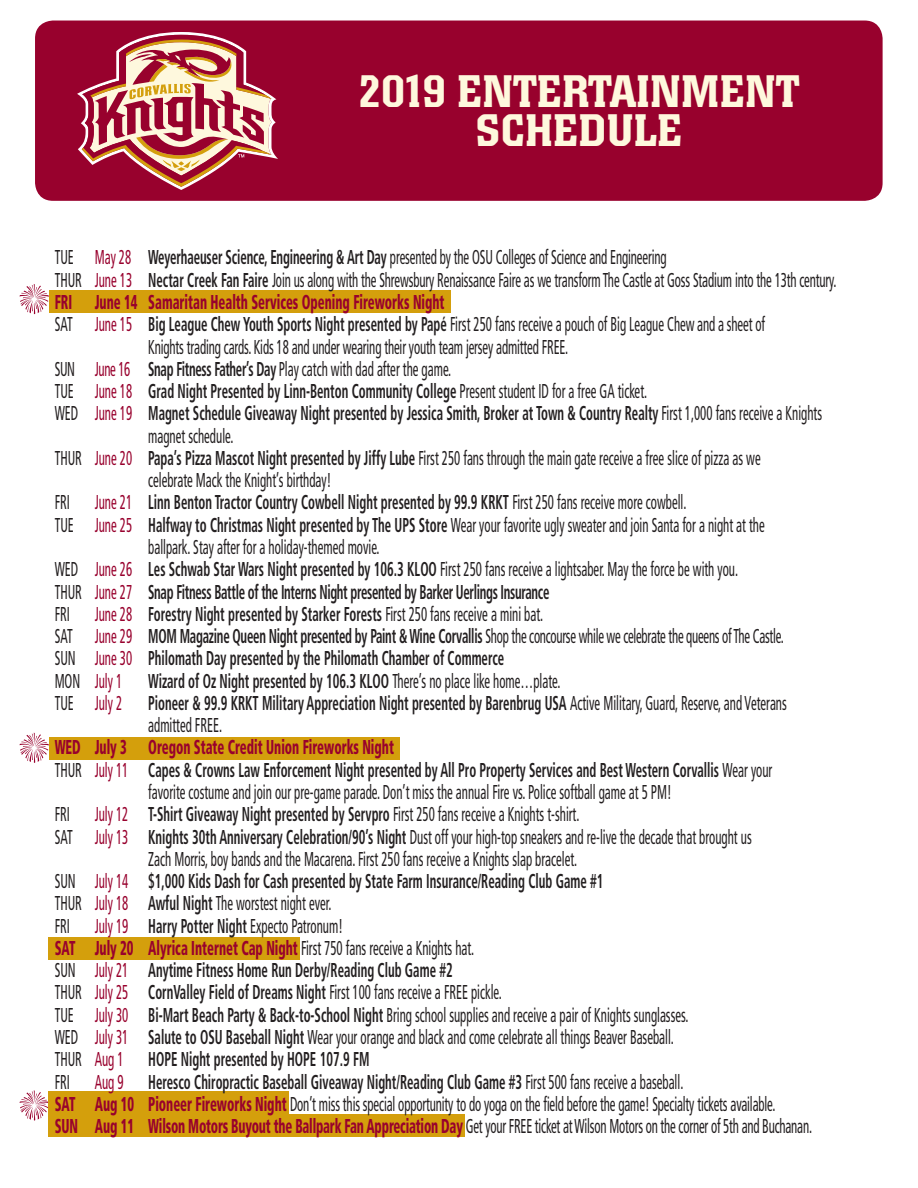
<style>
.page{position:relative;width:918px;height:1188px;background:#fff}
.page>*{position:absolute;margin:0;border:0;box-sizing:border-box;transform-origin:0 0}
.t1{font:500 45px/39px "Colossalis";color:#fef8dd;text-align:center}
.t2{font:condensed 20.1px "Frutiger";color:#231f20;scale:.64 1}
.t3{font:700 condensed 20.1px/22.2px "Frutiger";color:#231f20;scale:.64 1}
.t4{font:900 condensed 20.1px "Frutiger";color:#98012d;scale:.64 1}
.t5{font:condensed 20.1px "Frutiger";letter-spacing:-.02em;color:#231f20;scale:.64 1}
.t6{font:700 condensed 20.1px "Frutiger";letter-spacing:-.025em;color:#231f20;scale:.64 1}
.t7{font:condensed 20.1px "Frutiger";color:#98012d;scale:.64 1}
.s1{color:#98012d}
.s2{font-weight:700}
.s3{font-weight:400}
.s4{font-weight:400;color:#98012d}
.s5{color:#231f20}
.s6{font-weight:400;color:#231f20}
.s7{font-weight:900;color:#98012d}
</style>
<div class="page">
<svg style="left:19px;top:284px;width:30px;height:30px"></svg>
<div style="left:49px;top:291px;width:401px;height:22px;background:#d49f0c"></div>
<svg style="left:19px;top:733px;width:30px;height:30px"></svg>
<svg style="left:19px;top:1090px;width:30px;height:31px"></svg>
<div style="left:49px;top:737px;width:351px;height:22px;background:#d49f0c"></div>
<div style="left:48px;top:937px;width:252px;height:23px;background:#d49f0c"></div>
<div style="left:48px;top:1092px;width:241px;height:22px;background:#d49f0c"></div>
<div style="left:48px;top:1114px;width:417px;height:22px;background:#d49f0c"></div>
<div style="left:35px;top:21px;width:848px;height:180px;background:#98012d;border-radius:18px"></div>
<svg style="left:77px;top:32px;width:201px;height:158px"></svg>
<h1 class="t1" style="left:358px;top:73px;width:443px">2019 ENTERTAINMENT<br>SCHEDULE</h1>
<p class="t2" style="left:55px;top:246px;width:958px">TUE <span class="s1">May 28</span> <span class="s2">Weyerhaeuser Science, Engineering &amp; Art Day</span> presented by the OSU Colleges of Science and Engineering</p>
<p class="t2" style="left:55px;top:268px;width:1223px">THUR <span class="s1">June 13</span> <span class="s2">Nectar Creek Fan Faire</span> Join us along with the Shrewsbury Renaissance Faire as we transform The Castle at Goss Stadium into the 13th century.</p>
<p class="t4" style="left:55px;top:290px;width:611px">FRI June 14 Samaritan Health Services Opening Fireworks Night</p>
<p class="t2" style="left:55px;top:313px;width:1111px">SAT <span class="s1">June 15</span> <span class="s2">Big League Chew Youth Sports Night presented by Papé</span> First 250 fans receive a pouch of Big League Chew and a sheet of</p>
<p class="t2" style="left:148px;top:335px;width:658px">Knights trading cards. Kids 18 and under wearing their youth team jersey admitted FREE.</p>
<p class="t2" style="left:55px;top:357px;width:621px">SUN <span class="s1">June 16</span> <span class="s2">Snap Fitness Father’s Day</span> Play catch with dad after the game.</p>
<p class="t3" style="left:55px;top:380px;width:927px"><span class="s3">TUE</span> <span class="s4">June 18</span> Grad Night Presented by Linn-Benton Community College <span class="s3">Present student ID for a free GA ticket.</span></p>
<p class="t3" style="left:55px;top:402px;width:1201px"><span class="s3">WED</span> <span class="s4">June 19</span> Magnet Schedule Giveaway Night presented by Jessica Smith, Broker at Town &amp; Country Realty <span class="s3">First 1,000 fans receive a Knights</span></p>
<p class="t2" style="left:148px;top:424px;width:135px">magnet schedule.</p>
<p class="t2" style="left:55px;top:446px;width:1105px">THUR <span class="s1">June 20</span> <span class="s2">Papa’s Pizza Mascot Night presented by Jiffy Lube</span> First 250 fans through the main gate receive a free slice of pizza as we</p>
<p class="t2" style="left:148px;top:469px;width:288px">celebrate Mack the Knight’s birthday!</p>
<p class="t3" style="left:55px;top:491px;width:989px"><span class="s3">FRI</span> <span class="s4">June 21</span> Linn Benton Tractor Country Cowbell Night presented by 99.9 KRKT <span class="s3">First 250 fans receive more cowbell.</span></p>
<p class="t2" style="left:55px;top:513px;width:1111px">TUE <span class="s1">June 25</span> <span class="s2">Halfway to Christmas Night presented by The UPS Store</span> Wear your favorite ugly sweater and join Santa for a night at the</p>
<p class="t2" style="left:148px;top:535px;width:363px">ballpark. Stay after for a holiday-themed movie.</p>
<p class="t2" style="left:55px;top:558px;width:1070px">WED <span class="s1">June 26</span> <span class="s2">Les Schwab Star Wars Night presented by 106.3 KLOO</span> First 250 fans receive a lightsaber. May the force be with you.</p>
<p class="t6" style="left:55px;top:580px;width:775px"><span class="s3">THUR</span> <span class="s4">June 27</span> Snap Fitness Battle of the Interns Night presented by Barker Uerlings Insurance</p>
<p class="t3" style="left:55px;top:603px;width:765px"><span class="s3">FRI</span> <span class="s4">June 28</span> Forestry Night presented by Starker Forests <span class="s3">First 250 fans receive a mini bat.</span></p>
<p class="t5" style="left:55px;top:624px;width:1141px">SAT <span class="s1">June 29</span> <span class="s2">MOM Magazine Queen Night presented by Paint &amp; Wine Corvallis</span> Shop the concourse while we celebrate the queens of The Castle.</p>
<p class="t3" style="left:55px;top:647px;width:704px"><span class="s3">SUN</span> <span class="s4">June 30</span> Philomath Day presented by the Philomath Chamber of Commerce</p>
<p class="t7" style="left:55px;top:669px;width:107px"><span class="s5">MON</span> July 1</p>
<p class="t3" style="left:148px;top:670px;width:646px">Wizard of Oz Night presented by 106.3 KLOO <span class="s3">There’s no place like home…plate.</span></p>
<p class="t7" style="left:55px;top:691px;width:107px"><span class="s5">TUE</span> July 2</p>
<p class="t3" style="left:148px;top:692px;width:999px">Pioneer &amp; 99.9 KRKT Military Appreciation Night presented by Barenbrug USA <span class="s3">Active Military, Guard, Reserve, and Veterans admitted FREE.</span></p>
<p class="t4" style="left:55px;top:735px;width:532px">WED July 3 Oregon State Credit Union Fireworks Night</p>
<p class="t3" style="left:55px;top:759px;width:1123px"><span class="s3">THUR</span> <span class="s4">July 11</span> Capes &amp; Crowns Law Enforcement Night presented by All Pro Property Services and Best Western Corvallis <span class="s3">Wear your</span></p>
<p class="t2" style="left:148px;top:780px;width:819px">favorite costume and join our pre-game parade. Don’t miss the annual Fire vs. Police softball game at 5 PM!</p>
<p class="t2" style="left:55px;top:803px;width:822px">FRI <span class="s1">July 12</span> <span class="s2">T-Shirt Giveaway Night presented by Servpro</span> First 250 fans receive a Knights t-shirt.</p>
<p class="t2" style="left:55px;top:825px;width:1091px">SAT <span class="s1">July 13</span> <span class="s2">Knights 30th Anniversary Celebration/90’s Night</span> Dust off your high-top sneakers and re-live the decade that brought us</p>
<p class="t2" style="left:148px;top:847px;width:672px">Zach Morris, boy bands and the Macarena. First 250 fans receive a Knights slap bracelet.</p>
<p class="t3" style="left:55px;top:870px;width:859px"><span class="s3">SUN</span> <span class="s4">July 14</span> $1,000 Kids Dash for Cash presented by State Farm Insurance/Reading Club Game #1</p>
<p class="t2" style="left:55px;top:892px;width:434px">THUR <span class="s1">July 18</span> <span class="s2">Awful Night</span> The worstest night ever.</p>
<p class="t2" style="left:55px;top:914px;width:452px">FRI <span class="s1">July 19</span> <span class="s2">Harry Potter Night</span> Expecto Patronum!</p>
<p class="t4" style="left:55px;top:936px;width:657px">SAT July 20 Alyrica Internet Cap Night <span class="s6">First 750 fans receive a Knights hat.</span></p>
<p class="t3" style="left:55px;top:959px;width:624px"><span class="s3">SUN</span> <span class="s4">July 21</span> Anytime Fitness Home Run Derby/Reading Club Game #2</p>
<p class="t2" style="left:55px;top:981px;width:700px">THUR <span class="s1">July 25</span> <span class="s2">CornValley Field of Dreams Night</span> First 100 fans receive a FREE pickle.</p>
<p class="t2" style="left:55px;top:1003px;width:992px">TUE <span class="s1">July 30</span> <span class="s2">Bi-Mart Beach Party &amp; Back-to-School Night</span> Bring school supplies and receive a pair of Knights sunglasses.</p>
<p class="t2" style="left:55px;top:1025px;width:969px">WED <span class="s1">July 31</span> <span class="s2">Salute to OSU Baseball Night</span> Wear your orange and black and come celebrate all things Beaver Baseball.</p>
<p class="t3" style="left:55px;top:1048px;width:493px"><span class="s3">THUR</span> <span class="s4">Aug 1</span> HOPE Night presented by HOPE 107.9 FM</p>
<p class="t3" style="left:55px;top:1071px;width:984px"><span class="s3">FRI</span> <span class="s4">Aug 9</span> Heresco Chiropractic Baseball Giveaway Night/Reading Club Game #3 <span class="s3">First 500 fans receive a baseball.</span></p>
<p class="t2" style="left:55px;top:1092px;width:1128px"><span class="s7">SAT Aug 10 Pioneer Fireworks Night</span> Don’t miss this special opportunity to do yoga on the field before the game! Specialty tickets available.</p>
<p class="t2" style="left:55px;top:1114px;width:1185px"><span class="s7">SUN Aug 11 Wilson Motors Buyout the Ballpark Fan Appreciation Day</span> Get your FREE ticket at Wilson Motors on the corner of 5th and Buchanan.</p>
</div>
